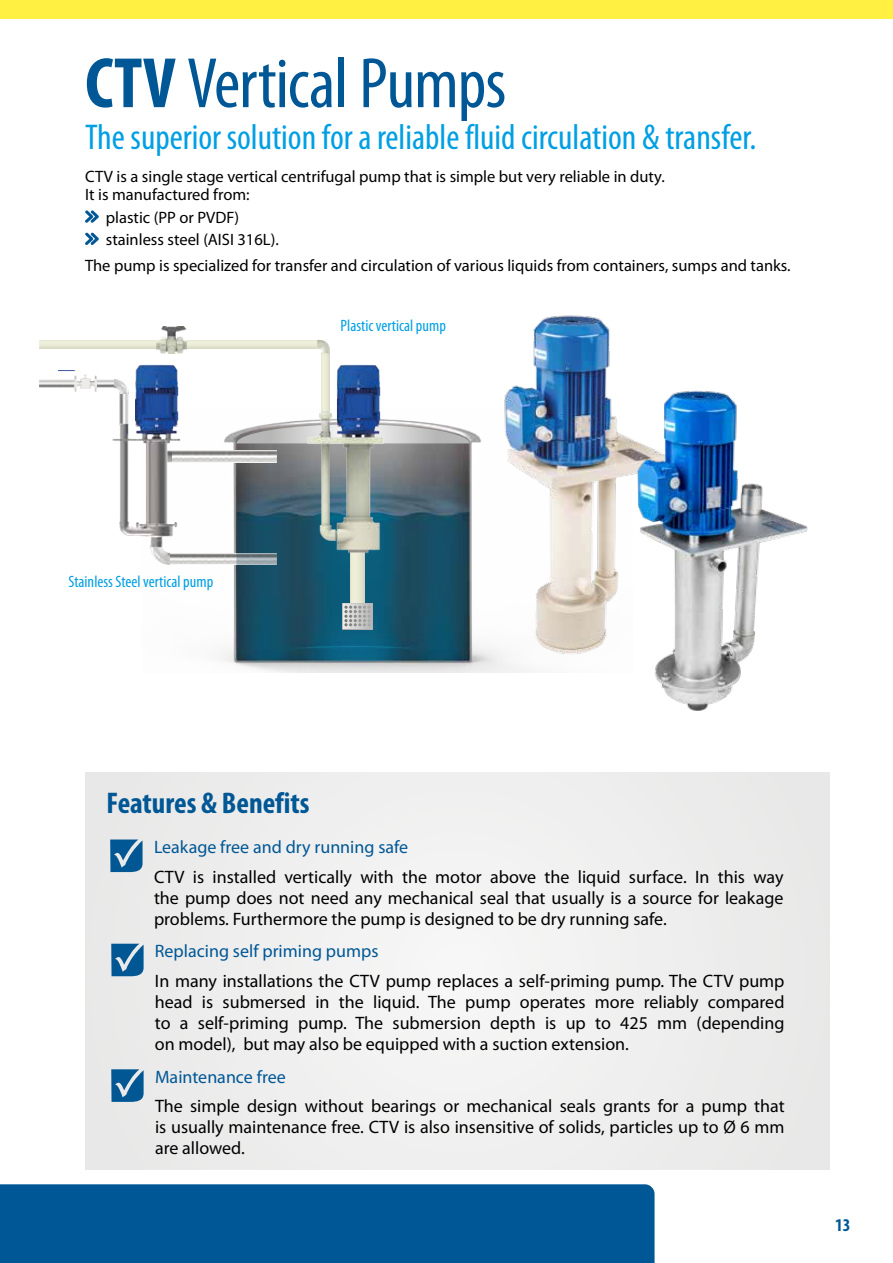
<style>
.page{position:relative;width:893px;height:1263px;background:#fff}
.page>*{position:absolute;margin:0;border:0;box-sizing:border-box;transform-origin:0 0}
.t1{font:condensed 72px "Myriad Pro";letter-spacing:-.015em;color:#005795}
.t2{font:condensed 36px "Myriad Pro";color:#009fe3}
.t3{font:700 condensed 30px "Myriad Pro";color:#005795}
.t4{font:18px/21px "Myriad Pro";color:#000;text-align:justify}
.t5{font:18px "Myriad Pro";color:#005795}
.t6{font:700 condensed 18px "Myriad Pro";color:#005795}
.t7{font:16.5px/18px "Myriad Pro";color:#000}
.t8{font:condensed 16.5px "Myriad Pro";color:#009fe3}
.s1{font-weight:700}
</style>
<div class="page">
<svg style="left:85px;top:210px;width:14px;height:13px"></svg>
<svg style="left:85px;top:233px;width:14px;height:12px"></svg>
<div style="left:85px;top:772px;width:744px;height:397px;background:#efeeee"></div>
<img style="left:504px;top:315px;width:106px;height:94px">
<img style="left:597px;top:371px;width:211px;height:340px">
<div style="left:0;top:1184px;width:655px;height:79px;background:#005795"></div>
<div style="left:0;top:0;width:893px;height:19px;background:#fff042"></div>
<svg style="left:110px;top:839px;width:33px;height:33px"></svg>
<svg style="left:111px;top:1069px;width:33px;height:33px"></svg>
<svg style="left:111px;top:944px;width:33px;height:32px"></svg>
<img style="left:150px;top:409px;width:482px;height:264px">
<img style="left:96px;top:379px;width:13px;height:9px">
<img style="left:169px;top:553px;width:67px;height:11px">
<img style="left:182px;top:451px;width:95px;height:11px">
<img style="left:151px;top:549px;width:18px;height:15px">
<img style="left:58px;top:370px;width:38px;height:22px">
<svg style="left:236px;top:410px;width:234px;height:33px"></svg>
<img style="left:321px;top:352px;width:9px;height:13px">
<img style="left:187px;top:341px;width:131px;height:8px">
<img style="left:40px;top:341px;width:117px;height:8px">
<svg style="left:318px;top:341px;width:12px;height:11px"></svg>
<img style="left:157px;top:327px;width:30px;height:26px">
<img style="left:307px;top:365px;width:78px;height:150px">
<svg style="left:236px;top:515px;width:231px;height:145px;background:#285d71"></svg>
<img style="left:109px;top:370px;width:73px;height:179px">
<img style="left:337px;top:365px;width:45px;height:66px">
<img style="left:344px;top:393px;width:28px;height:25px">
<img style="left:136px;top:365px;width:45px;height:66px">
<img style="left:143px;top:393px;width:28px;height:25px">
<h1 class="t1" style="left:85px;top:40px;width:423px"><span class="s1">CTV</span> Vertical Pumps</h1>
<h2 class="t2" style="left:85px;top:115px;width:673px">The superior solution for a reliable fluid circulation &amp; transfer.</h2>
<p class="t7" style="left:85px;top:168px;width:581px">CTV is a single stage vertical centrifugal pump that is simple but very reliable in duty.<br>It is manufactured from:</p>
<p class="t7" style="left:106px;top:206px;width:174px;line-height:22.2px">plastic (PP or PVDF) stainless steel (AISI 316L).</p>
<p class="t7" style="left:85px;top:257px;width:707px">The pump is specialized for transfer and circulation of various liquids from containers, sumps and tanks.</p>
<p class="t8" style="left:341px;top:316px;width:107px">Plastic vertical pump</p>
<p class="t8" style="left:69px;top:571px;width:146px">Stainless Steel vertical pump</p>
<h3 class="t3" style="left:107px;top:784px;width:204px">Features &amp; Benefits</h3>
<p class="t5" style="left:154px;top:836px;width:256px">Leakage free and dry running safe</p>
<p class="t4" style="left:154px;top:866px;width:631px">CTV is installed vertically with the motor above the liquid surface. In this way the pump does not need any mechanical seal that usually is a source for leakage problems. Furthermore the pump is designed to be dry running safe.</p>
<p class="t5" style="left:155px;top:940px;width:225px">Replacing self priming pumps</p>
<p class="t4" style="left:155px;top:970px;width:631px">In many installations the CTV pump replaces a self-priming pump. The CTV pump head is submersed in the liquid. The pump operates more reliably compared to a self-priming pump. The submersion depth is up to 425 mm (depending on model), but may also be equipped with a suction extension.</p>
<p class="t5" style="left:155px;top:1066px;width:132px">Maintenance free</p>
<p class="t4" style="left:155px;top:1095px;width:631px">The simple design without bearings or mechanical seals grants for a pump that is usually maintenance free. CTV is also insensitive of solids, particles up to Ø 6 mm are allowed.</p>
<p class="t6" style="left:835px;top:1214px;width:17px">13</p>
</div>
